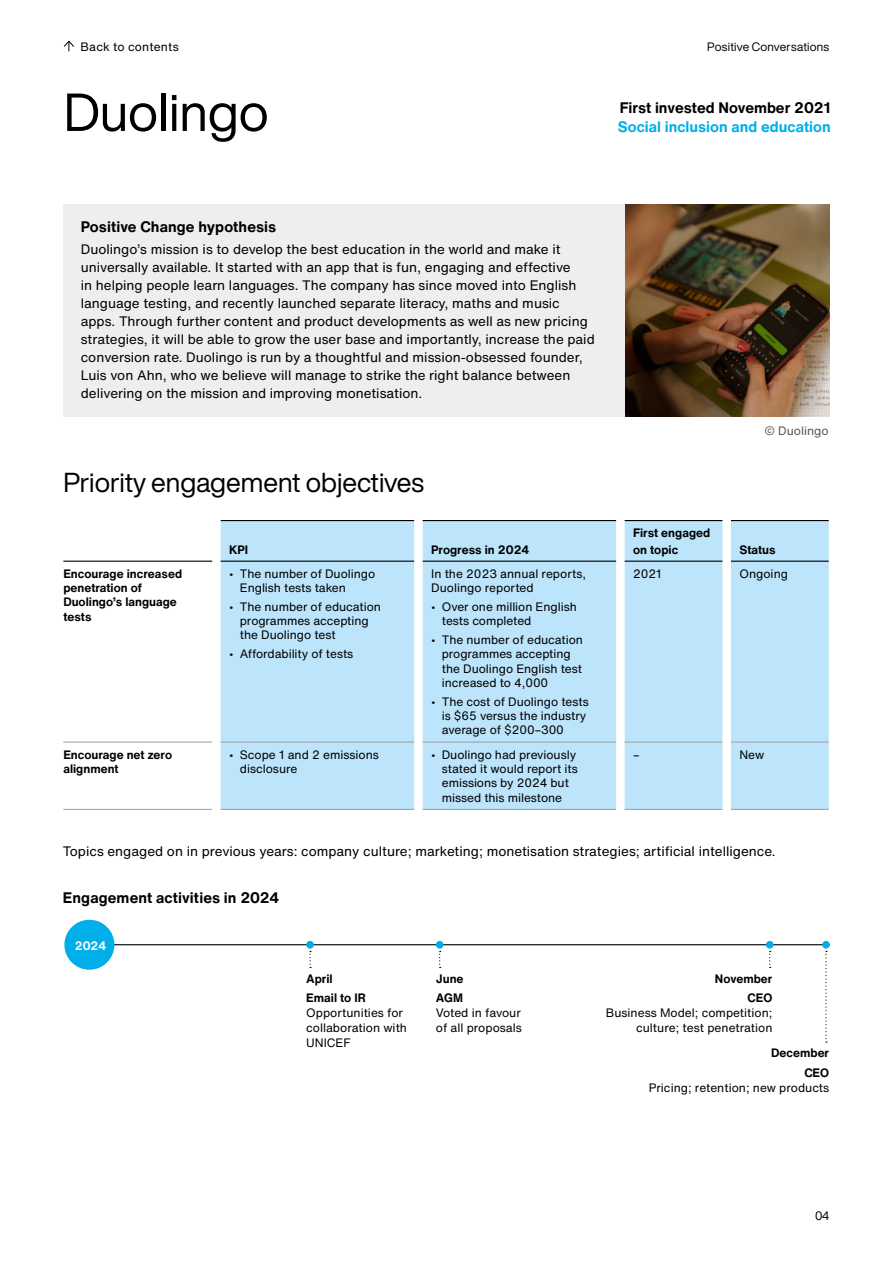
<style>
.page{position:relative;width:893px;height:1263px;background:#fff}
.page>*{position:absolute;margin:0;border:0;box-sizing:border-box;transform-origin:0 0}
.t1{font:52.5px "Helvetica Now Display";color:#000}
.t2{font:27px "Helvetica Now Display";color:#000}
.t3{font:700 15px "Helvetica Now Text";color:#000}
.t4{font:700 15px "Helvetica Now Text";color:#00aeea}
.t5{font:13.5px/18px "Helvetica Now Text";color:#000}
.t6{font:12px/14.4px "Helvetica Now Text";letter-spacing:-.005em;color:#000}
.t7{font:700 12px/19.2px "Helvetica Now Text";color:#000}
.t8{font:12px "Helvetica Now Display";letter-spacing:.015em;color:#000}
.t9{font:12px "Helvetica Now Text";letter-spacing:.015em;color:#000}
.t10{font:12px "Helvetica Now Text";color:#575756}
.t11{font:700 12px "Helvetica Now Text";color:#fff}
</style>
<div class="page">
<svg style="left:63px;top:40px;width:11px;height:11px"></svg>
<div style="left:64px;top:204px;width:561px;height:213px;background:#efedee"></div>
<img style="left:625px;top:204px;width:205px;height:213px">
<hr style="left:108px;top:944px;width:722px;height:1px;background:#000">
<div style="left:64px;top:920px;width:50px;height:50px;background:#00aeea;border-radius:50%"></div>
<svg style="left:309px;top:951px;width:2px;height:17px"></svg>
<div style="left:306px;top:941px;width:8px;height:7px;background:#00aeea;border-radius:50%"></div>
<svg style="left:439px;top:951px;width:2px;height:17px"></svg>
<div style="left:436px;top:941px;width:7px;height:7px;background:#00aeea;border-radius:50%"></div>
<svg style="left:769px;top:951px;width:2px;height:17px"></svg>
<div style="left:766px;top:941px;width:8px;height:7px;background:#00aeea;border-radius:50%"></div>
<svg style="left:825px;top:951px;width:2px;height:92px"></svg>
<div style="left:822px;top:941px;width:8px;height:7px;background:#00aeea;border-radius:50%"></div>
<div style="left:221px;top:521px;width:202px;height:288px;background:#bce4fa"></div>
<svg style="left:423px;top:521px;width:406px;height:288px;fill:#bce4fa"></svg>
<hr style="left:63px;top:742px;width:149px;height:1px;background:#9d9d9c">
<hr style="left:63px;top:809px;width:149px;height:1px;background:#9d9d9c">
<hr style="left:221px;top:742px;width:193px;height:1px;background:#9d9d9c">
<hr style="left:423px;top:742px;width:193px;height:1px;background:#9d9d9c">
<hr style="left:625px;top:742px;width:97px;height:1px;background:#9d9d9c">
<hr style="left:731px;top:742px;width:98px;height:1px;background:#9d9d9c">
<hr style="left:221px;top:809px;width:193px;height:1px;background:#9d9d9c">
<hr style="left:423px;top:809px;width:193px;height:1px;background:#9d9d9c">
<hr style="left:625px;top:809px;width:97px;height:1px;background:#9d9d9c">
<hr style="left:731px;top:809px;width:98px;height:1px;background:#9d9d9c">
<hr style="left:63px;top:561px;width:149px;height:1px;background:#000">
<hr style="left:221px;top:520px;width:193px;height:1px;background:#000">
<hr style="left:423px;top:520px;width:193px;height:1px;background:#000">
<hr style="left:625px;top:520px;width:97px;height:1px;background:#000">
<hr style="left:731px;top:520px;width:98px;height:1px;background:#000">
<hr style="left:221px;top:561px;width:193px;height:1px;background:#000">
<hr style="left:423px;top:561px;width:193px;height:1px;background:#000">
<hr style="left:625px;top:561px;width:97px;height:1px;background:#000">
<hr style="left:731px;top:561px;width:98px;height:1px;background:#000">
<p class="t9" style="left:80px;top:39px;width:100px">Back to contents</p>
<p class="t8" style="left:707px;top:39px;width:123px">Positive Conversations</p>
<h1 class="t1" style="left:64px;top:77px;width:206px">Duolingo</h1>
<p class="t3" style="left:620px;top:97px;width:212px">First invested November 2021</p>
<p class="t4" style="left:618px;top:117px;width:214px">Social inclusion and education</p>
<p class="t3" style="left:81px;top:216px;width:197px">Positive Change hypothesis</p>
<p class="t5" style="left:81px;top:240px;width:515px">Duolingo’s mission is to develop the best education in the world and make it universally available. It started with an app that is fun, engaging and effective<br>in helping people learn languages. The company has since moved into English language testing, and recently launched separate literacy, maths and music apps. Through further content and product developments as well as new pricing strategies, it will be able to grow the user base and importantly, increase the paid conversion rate. Duolingo is run by a thoughtful and mission-obsessed founder, Luis von Ahn, who we believe will manage to strike the right balance between delivering on the mission and improving monetisation.</p>
<h2 class="t2" style="left:63px;top:464px;width:362px">Priority engagement objectives</h2>
<p class="t7" style="left:229px;top:540px;width:20px">KPI</p>
<p class="t7" style="left:431px;top:540px;width:100px">Progress in 2024</p>
<p class="t7" style="left:63px;top:566px;width:120px;line-height:14.4px">Encourage increased penetration of<br>Duolingo’s language tests</p>
<p class="t6" style="left:240px;top:566px;width:137px;text-indent:-11px">ș The number of Duolingo<br>English tests taken</p>
<p class="t6" style="left:240px;top:599px;width:143px;text-indent:-11px">ș The number of education programmes accepting the Duolingo test</p>
<p class="t6" style="left:229px;top:647px;width:126px">ș Affordability of tests</p>
<p class="t6" style="left:431px;top:566px;width:156px">In the 2023 annual reports,<br>Duolingo reported</p>
<p class="t6" style="left:442px;top:599px;width:137px;text-indent:-11px">ș Over one million English tests completed</p>
<p class="t6" style="left:442px;top:632px;width:143px;text-indent:-11px">ș The number of education programmes accepting the Duolingo English test increased to 4,000</p>
<p class="t6" style="left:442px;top:694px;width:148px;text-indent:-11px">ș The cost of Duolingo tests is $65 versus the industry average of $200–300</p>
<p class="t10" style="left:764px;top:422px;width:66px">© Duolingo</p>
<p class="t7" style="left:633px;top:525px;width:79px;line-height:16.5px">First engaged on topic</p>
<p class="t7" style="left:739px;top:540px;width:38px">Status</p>
<p class="t6" style="left:633px;top:566px;width:30px">2021</p>
<p class="t6" style="left:739px;top:566px;width:50px">Ongoing</p>
<p class="t7" style="left:63px;top:747px;width:110px;line-height:14.4px">Encourage net zero alignment</p>
<p class="t6" style="left:240px;top:747px;width:141px;text-indent:-11px">ș Scope 1 and 2 emissions disclosure</p>
<p class="t6" style="left:442px;top:747px;width:138px;text-indent:-11px">ș Duolingo had previously stated it would report its emissions by 2024 but missed this milestone</p>
<p class="t6" style="left:633px;top:747px;width:8px">–</p>
<p class="t6" style="left:739px;top:747px;width:26px">New</p>
<p class="t5" style="left:63px;top:842px;width:714px">Topics engaged on in previous years: company culture; marketing; monetisation strategies; artificial intelligence.</p>
<p class="t3" style="left:63px;top:887px;width:218px">Engagement activities in 2024</p>
<p class="t11" style="left:75px;top:938px;width:33px">2024</p>
<p class="t7" style="left:306px;top:969px;width:61px">April<br>Email to IR</p>
<p class="t6" style="left:306px;top:1005px;width:102px;line-height:15px">Opportunities for collaboration with<br>UNICEF</p>
<p class="t7" style="left:436px;top:969px;width:29px">June<br>AGM</p>
<p class="t6" style="left:436px;top:1005px;width:87px;line-height:15px">Voted in favour of all proposals</p>
<p class="t7" style="left:715px;top:969px;width:59px;text-align:right">November<br>CEO</p>
<p class="t6" style="left:606px;top:1005px;width:168px;line-height:15px;text-align:right">Business Model; competition; culture; test penetration</p>
<p class="t7" style="left:771px;top:1044px;width:59px;text-align:right">December<br>CEO</p>
<p class="t6" style="left:649px;top:1080px;width:182px">Pricing; retention; new products</p>
<p class="t8" style="left:815px;top:1208px;width:16px">04</p>
</div>
